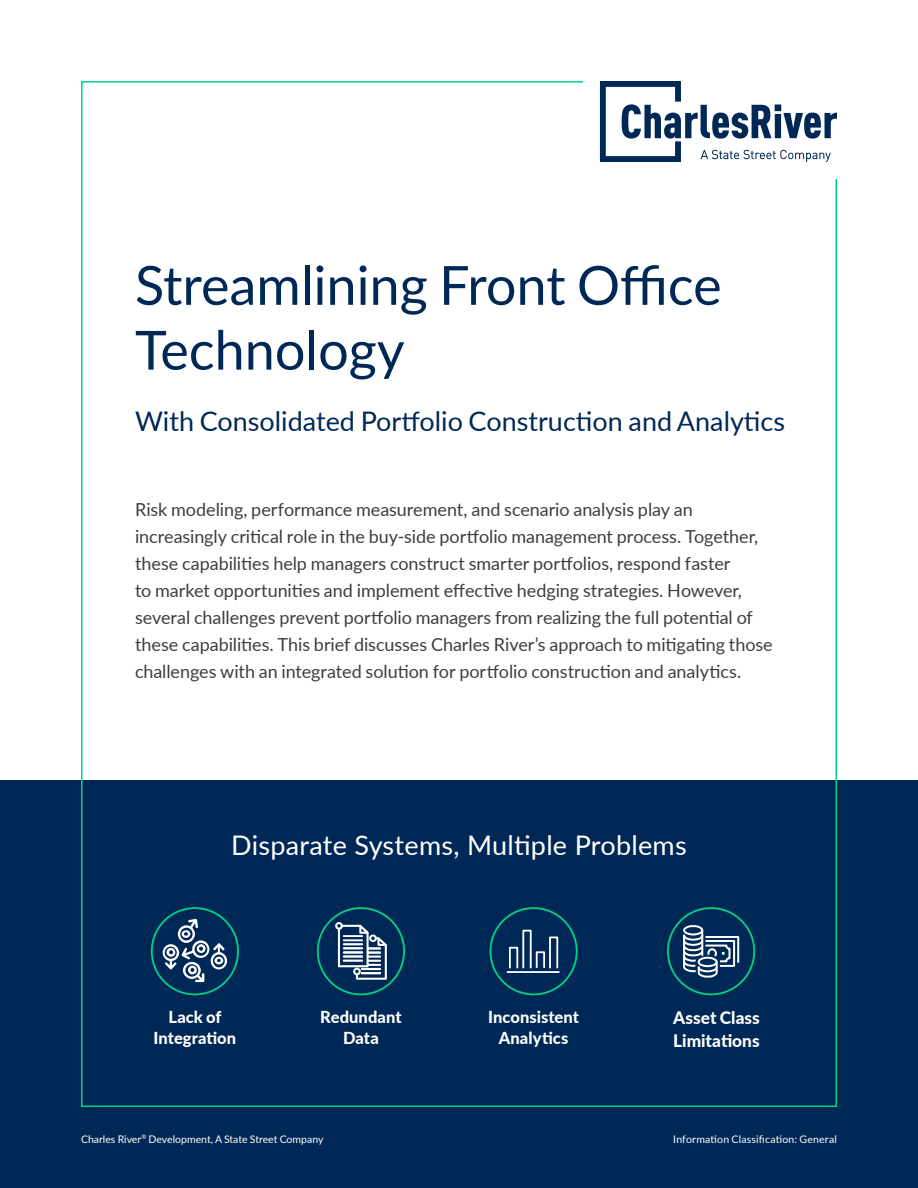
<style>
.page{position:relative;width:918px;height:1188px;background:#fff}
.page>*{position:absolute;margin:0;border:0;box-sizing:border-box;transform-origin:0 0}
.Headline{font:54px/64.8px "Lato";color:#002856}
.Subheadline{font:27px "Lato";color:#002856}
.Subheadline_White{font:27px "Lato";letter-spacing:.01em;color:#fff}
.Intro_Copy{font:18px/27px "Lato";letter-spacing:-.005em;color:#3f3e3f}
.Call_Out_Blurb{font:800 17.25px/22.5px "Lato";color:#fff}
.Call_Out_Blurb-2{font:800 16.5px/21px "Lato";letter-spacing:.005em;color:#fff;text-align:center}
.t1{font:10.5px "Lato";color:#fff}
.t2{font:10.5px "Lato";letter-spacing:.02em;color:#fff}
</style>
<div class="page">
<div style="left:0;top:780px;width:918px;height:408px;background:#002856"></div>
<div style="left:151px;top:907px;width:88px;height:88px;border:2px solid #00d084;border-radius:50%"></div>
<svg style="left:163px;top:919px;width:64px;height:63px"></svg>
<div style="left:317px;top:907px;width:88px;height:88px;border:2px solid #00d084;border-radius:50%"></div>
<svg style="left:335px;top:922px;width:52px;height:58px"></svg>
<hr style="left:343px;top:955px;width:20px;height:3px;background:#fff">
<hr style="left:343px;top:960px;width:20px;height:2px;background:#fff">
<div style="left:490px;top:907px;width:88px;height:88px;border:2px solid #00d084;border-radius:50%"></div>
<div style="left:522px;top:930px;width:10px;height:39px;border:2px solid #fff"></div>
<div style="left:549px;top:936px;width:9px;height:33px;border:2px solid #fff"></div>
<div style="left:509px;top:947px;width:9px;height:22px;border:2px solid #fff"></div>
<hr style="left:507px;top:971px;width:53px;height:2px;background:#fff">
<div style="left:536px;top:951px;width:9px;height:18px;border:2px solid #fff"></div>
<div style="left:667px;top:907px;width:88px;height:88px;border:2px solid #00d084;border-radius:50%"></div>
<svg style="left:683px;top:925px;width:56px;height:52px"></svg>
<svg style="left:600px;top:81px;width:237px;height:81px"></svg>
<p class="Headline" style="left:135px;top:251px;width:588px">Streamlining Front Office<br>Technology</p>
<p class="Subheadline" style="left:135px;top:402px;width:652px">With Consolidated Portfolio Construction and Analytics</p>
<p class="Intro_Copy" style="left:135px;top:495px;width:639px">Risk modeling, performance measurement, and scenario analysis play an increasingly critical role in the buy-side portfolio management process. Together, these capabilities help managers construct smarter portfolios, respond faster<br>to market opportunities and implement effective hedging strategies. However, several challenges prevent portfolio managers from realizing the full potential of these capabilities. This brief discusses Charles River’s approach to mitigating those challenges with an integrated solution for portfolio construction and analytics.</p>
<p class="Subheadline_White" style="left:231px;top:826px;width:457px">Disparate Systems, Multiple Problems</p>
<p class="Call_Out_Blurb-2" style="left:154px;top:1006px;width:84px">Lack of<br>Integration</p>
<p class="Call_Out_Blurb-2" style="left:320px;top:1006px;width:83px">Redundant<br>Data</p>
<p class="Call_Out_Blurb-2" style="left:488px;top:1006px;width:92px">Inconsistent<br>Analytics</p>
<p class="Call_Out_Blurb" style="left:673px;top:1006px;width:88px">Asset Class<br>Limitations</p>
<p class="t1" style="left:81px;top:1132px;width:244px">Charles River<sup>®</sup> Development, A State Street Company</p>
<p class="t2" style="left:673px;top:1132px;width:165px">Information Classification: General</p>
</div>
